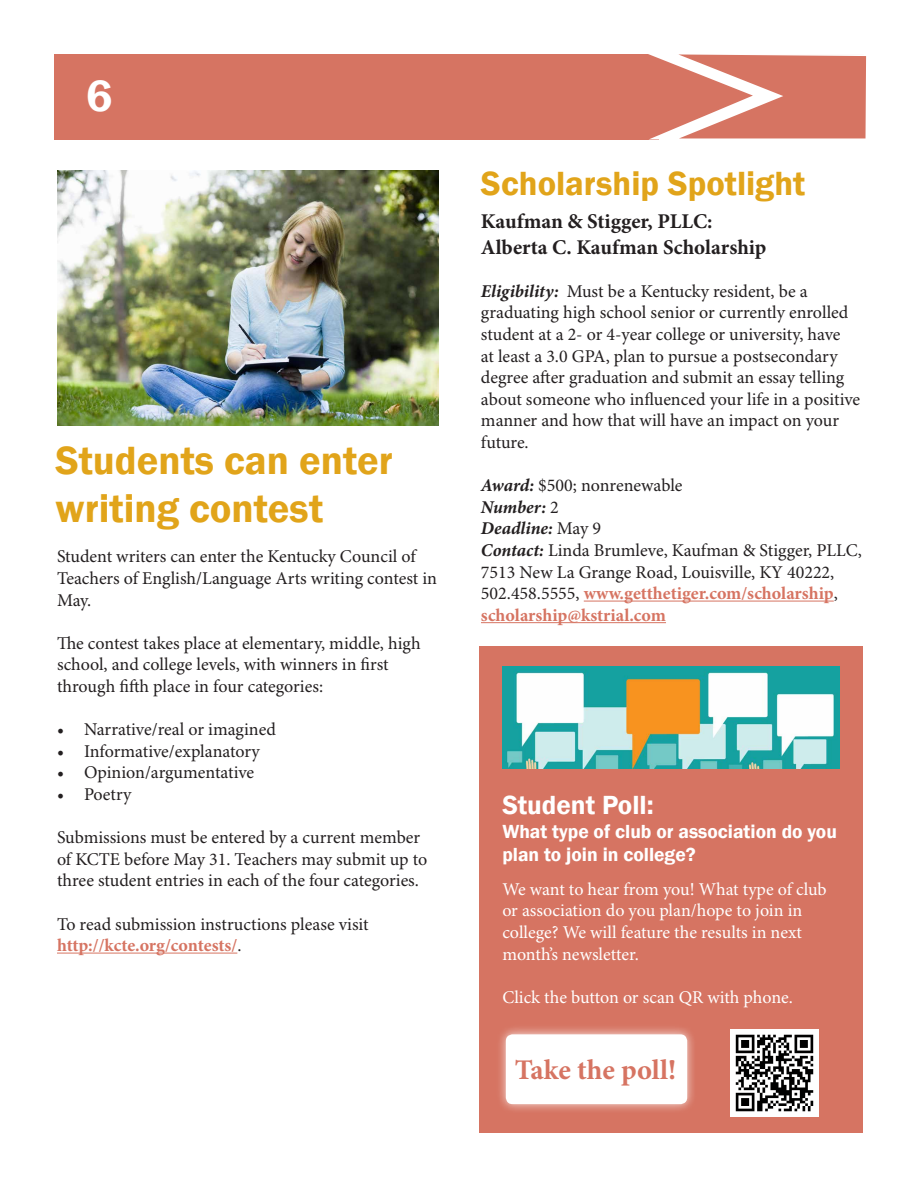
<style>
.page{position:relative;width:918px;height:1188px;background:#fff}
.page>*{position:absolute;margin:0;border:0;box-sizing:border-box;transform-origin:0 0}
.t1{font:600 45px "Franklin Gothic";color:#fff}
.t2{font:600 40.5px/48.6px "Franklin Gothic";color:#e1a41a}
.t3{font:600 34.5px "Franklin Gothic";color:#e1a41a}
.t4{font:700 28.5px "Minion Pro";color:#d67462}
.t5{font:600 27px "Franklin Gothic";color:#fff}
.t6{font:700 21px "Minion Pro";color:#231f20}
.t7{font:600 19.5px/23.4px "Franklin Gothic";color:#fff}
.t8{font:18px/21.6px "Minion Pro";color:#231f20}
.t9{font:18px/21.6px "Minion Pro";letter-spacing:-.005em;color:#fff}
.t10{font:700 18px "Minion Pro";color:#d67462}
.t11{font:italic 700 18px "Minion Pro";letter-spacing:-.005em;color:#231f20}
.s1{font-weight:400;color:#231f20}
.s2{font-weight:700;font-style:italic}
.s3{font-weight:400;font-style:normal}
.s4{font-weight:700;color:#d67462}
</style>
<div class="page">
<div style="left:54px;top:54px;width:605px;height:86px;background:#d67462"></div>
<svg style="left:648px;top:54px;width:219px;height:85px"></svg>
<div style="left:479px;top:646px;width:383px;height:487px;background:#d67462"></div>
<img style="left:502px;top:666px;width:337px;height:103px">
<div style="left:496px;top:1025px;width:201px;height:89px;background:#fff;opacity:.75"></div>
<div style="left:506px;top:1034px;width:181px;height:70px;background:#fff;border-radius:7px"></div>
<img style="left:731px;top:1029px;width:87px;height:88px">
<hr style="left:57px;top:953px;width:180px;height:1px;background:#d67462">
<hr style="left:584px;top:601px;width:250px;height:1px;background:#d67462">
<hr style="left:481px;top:622px;width:185px;height:1px;background:#d67462">
<img style="left:57px;top:171px;width:382px;height:254px">
<h1 class="t1" style="left:86px;top:69px;width:28px">6</h1>
<p class="t2" style="left:56px;top:436px;width:339px">Students can enter writing contest</p>
<p class="t8" style="left:57px;top:547px;width:382px">Student writers can enter the Kentucky Council of<br>Teachers of English/Language Arts writing contest in<br>May.</p>
<p class="t8" style="left:57px;top:633px;width:365px">The contest takes place at elementary, middle, high school, and college levels, with winners in first through fifth place in four categories:</p>
<p class="t8" style="left:57px;top:719px;width:220px">• Narrative/real or imagined</p>
<p class="t8" style="left:57px;top:741px;width:204px">• Informative/explanatory</p>
<p class="t8" style="left:57px;top:763px;width:199px">• Opinion/argumentative</p>
<p class="t8" style="left:57px;top:784px;width:76px">• Poetry</p>
<p class="t8" style="left:57px;top:827px;width:372px">Submissions must be entered by a current member of KCTE before May 31. Teachers may submit up to three student entries in each of the four categories.</p>
<p class="t8" style="left:57px;top:914px;width:313px">To read submission instructions please visit</p>
<p class="t10" style="left:57px;top:935px;width:186px">http://kcte.org/contests/<span class="s1">.</span></p>
<p class="t3" style="left:481px;top:162px;width:326px">Scholarship Spotlight</p>
<p class="t6" style="left:481px;top:209px;width:233px">Kaufman &amp; Stigger, PLLC:</p>
<p class="t6" style="left:481px;top:234px;width:287px">Alberta C. Kaufman Scholarship</p>
<p class="t8" style="left:481px;top:281px;width:381px"><span class="s2">Eligibility:</span> Must be a Kentucky resident, be a graduating high school senior or currently enrolled student at a 2- or 4-year college or university, have<br>at least a 3.0 GPA, plan to pursue a postsecondary degree after graduation and submit an essay telling about someone who influenced your life in a positive manner and how that will have an impact on your future.</p>
<p class="t8" style="left:481px;top:475px;width:203px"><span class="s2">Award:</span> $500; nonrenewable</p>
<p class="t11" style="left:481px;top:496px;width:79px">Number: <span class="s3">2</span></p>
<p class="t11" style="left:481px;top:518px;width:122px">Deadline: <span class="s3">May 9</span></p>
<p class="t8" style="left:481px;top:540px;width:382px"><span class="s2">Contact:</span> Linda Brumleve, Kaufman &amp; Stigger, PLLC,<br>7513 New La Grange Road, Louisville, KY 40222,<br>502.458.5555, <span class="s4">www.getthetiger.com/scholarship</span>,</p>
<p class="t10" style="left:481px;top:604px;width:187px">scholarship@kstrial.com</p>
<p class="t5" style="left:502px;top:788px;width:153px">Student Poll:</p>
<p class="t7" style="left:502px;top:820px;width:336px">What type of club or association do you plan to join in college?</p>
<p class="t9" style="left:502px;top:879px;width:326px">We want to hear from you! What type of club or association do you plan/hope to join in college? We will feature the results in next month’s newsletter.</p>
<p class="t9" style="left:502px;top:987px;width:292px">Click the button or scan QR with phone.</p>
<p class="t4" style="left:515px;top:1053px;width:163px">Take the poll!</p>
</div>
